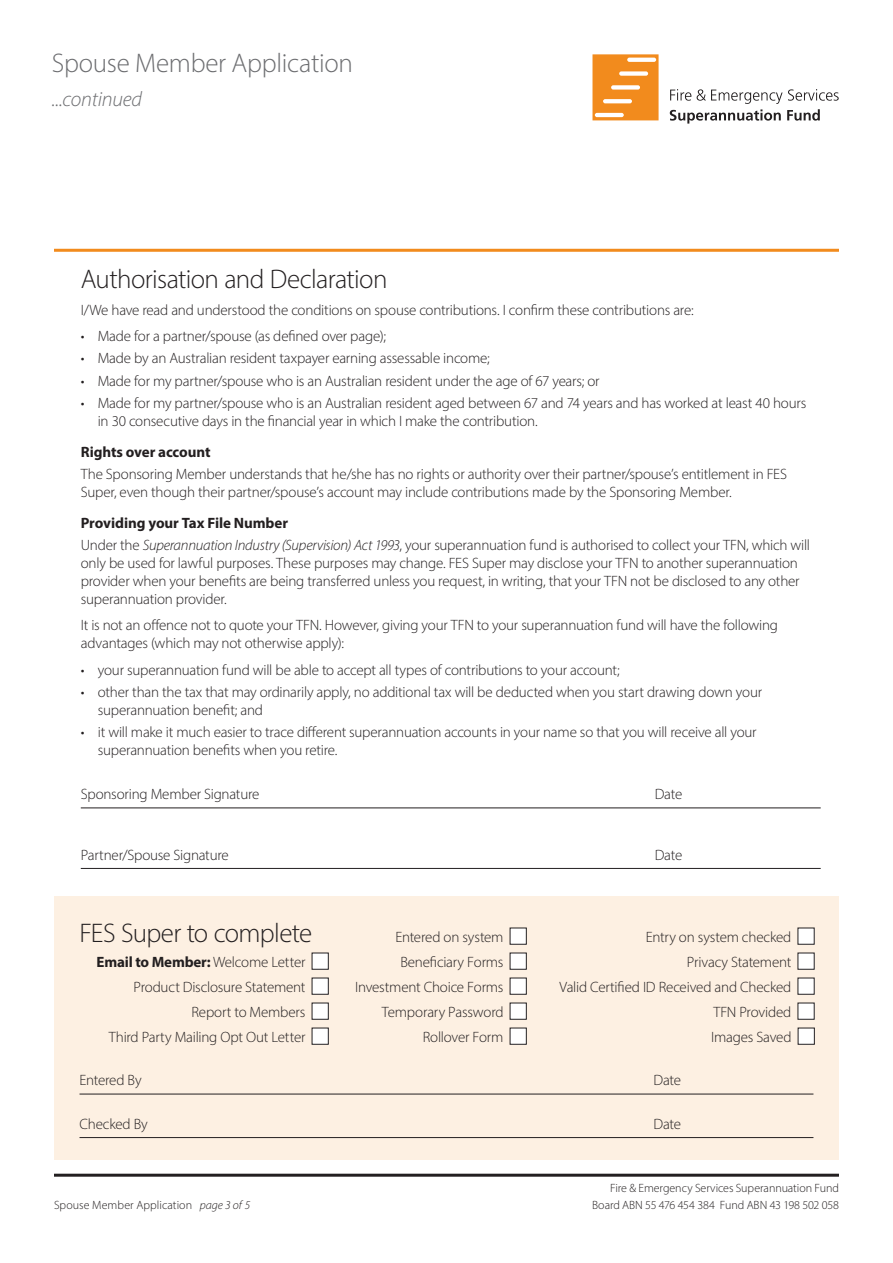
<style>
.page{position:relative;width:893px;height:1263px;background:#fff}
.page>*{position:absolute;margin:0;border:0;box-sizing:border-box;transform-origin:0 0}
.t1{font:300 27px "Myriad Pro";letter-spacing:-.025em;color:#231f20}
.t2{font:300 27px "Myriad Pro";letter-spacing:-.01em;color:#6c6d70}
.t3{font:italic 300 21px "Myriad Pro";letter-spacing:-.01em;color:#6c6d70}
.t4{font:300 15px/18px "Myriad Pro";letter-spacing:-.015em;color:#231f20}
.t5{font:700 15px "Myriad Pro";letter-spacing:-.01em;color:#231f20}
.t6{font:300 12px/16.5px "Myriad Pro";letter-spacing:-.005em;color:#231f20;text-align:right}
.s1{font-weight:700}
.s2{font-style:italic}
.s3{font-weight:300}
</style>
<div class="page">
<hr style="left:54px;top:1174px;width:785px;height:3px;background:#231f20">
<svg style="left:592px;top:54px;width:67px;height:66px;background:#f39c3f"></svg>
<svg style="left:670px;top:89px;width:169px;height:35px"></svg>
<hr style="left:54px;top:249px;width:785px;height:3px;background:#f28b1d">
<hr style="left:81px;top:807px;width:740px;height:1px;background:#231f20">
<hr style="left:81px;top:868px;width:740px;height:1px;background:#231f20">
<div style="left:54px;top:896px;width:785px;height:263px;background:#fdf0e2"></div>
<hr style="left:80px;top:1094px;width:733px;height:1px;background:#231f20">
<hr style="left:80px;top:1137px;width:733px;height:1px;background:#231f20">
<div style="left:510px;top:928px;width:16px;height:16px;background:#fff"></div>
<div style="left:510px;top:928px;width:17px;height:17px;border:1px solid #231f20"></div>
<div style="left:798px;top:928px;width:16px;height:16px;background:#fff"></div>
<div style="left:798px;top:928px;width:17px;height:17px;border:1px solid #231f20"></div>
<div style="left:312px;top:953px;width:16px;height:16px;background:#fff"></div>
<div style="left:312px;top:953px;width:17px;height:17px;border:1px solid #231f20"></div>
<div style="left:510px;top:953px;width:16px;height:16px;background:#fff"></div>
<div style="left:510px;top:953px;width:17px;height:17px;border:1px solid #231f20"></div>
<div style="left:798px;top:953px;width:16px;height:16px;background:#fff"></div>
<div style="left:798px;top:953px;width:17px;height:17px;border:1px solid #231f20"></div>
<div style="left:312px;top:978px;width:16px;height:16px;background:#fff"></div>
<div style="left:312px;top:978px;width:17px;height:17px;border:1px solid #231f20"></div>
<div style="left:510px;top:978px;width:16px;height:16px;background:#fff"></div>
<div style="left:510px;top:978px;width:17px;height:17px;border:1px solid #231f20"></div>
<div style="left:798px;top:978px;width:16px;height:16px;background:#fff"></div>
<div style="left:798px;top:978px;width:17px;height:17px;border:1px solid #231f20"></div>
<div style="left:312px;top:1003px;width:16px;height:16px;background:#fff"></div>
<div style="left:312px;top:1003px;width:17px;height:17px;border:1px solid #231f20"></div>
<div style="left:510px;top:1003px;width:16px;height:16px;background:#fff"></div>
<div style="left:510px;top:1003px;width:17px;height:17px;border:1px solid #231f20"></div>
<div style="left:798px;top:1003px;width:16px;height:16px;background:#fff"></div>
<div style="left:798px;top:1003px;width:17px;height:17px;border:1px solid #231f20"></div>
<div style="left:312px;top:1028px;width:16px;height:16px;background:#fff"></div>
<div style="left:312px;top:1028px;width:17px;height:17px;border:1px solid #231f20"></div>
<div style="left:510px;top:1028px;width:16px;height:16px;background:#fff"></div>
<div style="left:510px;top:1028px;width:17px;height:17px;border:1px solid #231f20"></div>
<div style="left:798px;top:1028px;width:16px;height:16px;background:#fff"></div>
<div style="left:798px;top:1028px;width:17px;height:17px;border:1px solid #231f20"></div>
<h1 class="t2" style="left:52px;top:47px;width:303px">Spouse Member Application</h1>
<h2 class="t3" style="left:52px;top:86px;width:92px">...continued</h2>
<h1 class="t1" style="left:81px;top:263px;width:308px">Authorisation and Declaration</h1>
<p class="t4" style="left:81px;top:300px;width:614px">I/We have read and understood the conditions on spouse contributions. I confirm these contributions are:</p>
<p class="t4" style="left:81px;top:327px;width:307px">• Made for a partner/spouse (as defined over page);</p>
<p class="t4" style="left:81px;top:349px;width:410px">• Made by an Australian resident taxpayer earning assessable income;</p>
<p class="t4" style="left:81px;top:371px;width:520px">• Made for my partner/spouse who is an Australian resident under the age of 67 years; or</p>
<p class="t4" style="left:98px;top:394px;width:710px;text-indent:-17px">• Made for my partner/spouse who is an Australian resident aged between 67 and 74 years and has worked at least 40 hours in 30 consecutive days in the financial year in which I make the contribution.</p>
<p class="t5" style="left:81px;top:442px;width:131px">Rights over account</p>
<p class="t4" style="left:81px;top:465px;width:708px">The Sponsoring Member understands that he/she has no rights or authority over their partner/spouse’s entitlement in FES<br>Super, even though their partner/spouse’s account may include contributions made by the Sponsoring Member.</p>
<p class="t4" style="left:81px;top:511px;width:731px;line-height:22.2px"><span class="s1">Providing your Tax File Number<br></span>Under the <span class="s2">Superannuation Industry (Supervision) Act 1993</span>, your superannuation fund is authorised to collect your TFN, which will</p>
<p class="t4" style="left:81px;top:554px;width:720px;text-align:justify">only be used for lawful purposes. These purposes may change. FES Super may disclose your TFN to another superannuation provider when your benefits are being transferred unless you request, in writing, that your TFN not be disclosed to any other superannuation provider.</p>
<p class="t4" style="left:81px;top:616px;width:699px">It is not an offence not to quote your TFN. However, giving your TFN to your superannuation fund will have the following advantages (which may not otherwise apply):</p>
<p class="t4" style="left:81px;top:661px;width:540px">• your superannuation fund will be able to accept all types of contributions to your account;</p>
<p class="t4" style="left:98px;top:683px;width:666px;text-indent:-17px">• other than the tax that may ordinarily apply, no additional tax will be deducted when you start drawing down your superannuation benefit; and</p>
<p class="t4" style="left:98px;top:723px;width:660px;text-indent:-17px">• it will make it much easier to trace different superannuation accounts in your name so that you will receive all your superannuation benefits when you retire.</p>
<p class="t4" style="left:81px;top:785px;width:180px">Sponsoring Member Signature</p>
<p class="t4" style="left:655px;top:785px;width:29px">Date</p>
<p class="t4" style="left:81px;top:845px;width:150px">Partner/Spouse Signature</p>
<p class="t4" style="left:655px;top:845px;width:29px">Date</p>
<h1 class="t1" style="left:80px;top:916px;width:234px">FES Super to complete</h1>
<p class="t4" style="left:395px;top:927px;width:110px">Entered on system</p>
<p class="t4" style="left:646px;top:927px;width:147px">Entry on system checked</p>
<p class="t5" style="left:97px;top:952px;width:210px">Email to Member: <span class="s3">Welcome Letter</span></p>
<p class="t4" style="left:400px;top:952px;width:105px">Beneficiary Forms</p>
<p class="t4" style="left:687px;top:952px;width:106px">Privacy Statement</p>
<p class="t4" style="left:134px;top:977px;width:173px">Product Disclosure Statement</p>
<p class="t4" style="left:355px;top:977px;width:150px">Investment Choice Forms</p>
<p class="t4" style="left:560px;top:977px;width:233px">Valid Certified ID Received and Checked</p>
<p class="t4" style="left:191px;top:1002px;width:116px">Report to Members</p>
<p class="t4" style="left:382px;top:1002px;width:123px">Temporary Password</p>
<p class="t4" style="left:713px;top:1002px;width:80px">TFN Provided</p>
<p class="t4" style="left:109px;top:1027px;width:198px">Third Party Mailing Opt Out Letter</p>
<p class="t4" style="left:423px;top:1027px;width:82px">Rollover Form</p>
<p class="t4" style="left:711px;top:1027px;width:82px">Images Saved</p>
<p class="t4" style="left:80px;top:1071px;width:64px">Entered By</p>
<p class="t4" style="left:654px;top:1071px;width:29px">Date</p>
<p class="t4" style="left:80px;top:1114px;width:70px">Checked By</p>
<p class="t4" style="left:654px;top:1114px;width:29px">Date</p>
<p class="t6" style="left:54px;top:1196px;width:198px">Spouse Member Application <span class="s2">page 3 of 5</span></p>
<p class="t6" style="left:592px;top:1180px;width:248px">Fire &amp; Emergency Services Superannuation Fund<br>Board ABN 55 476 454 384 Fund ABN 43 198 502 058</p>
</div>
